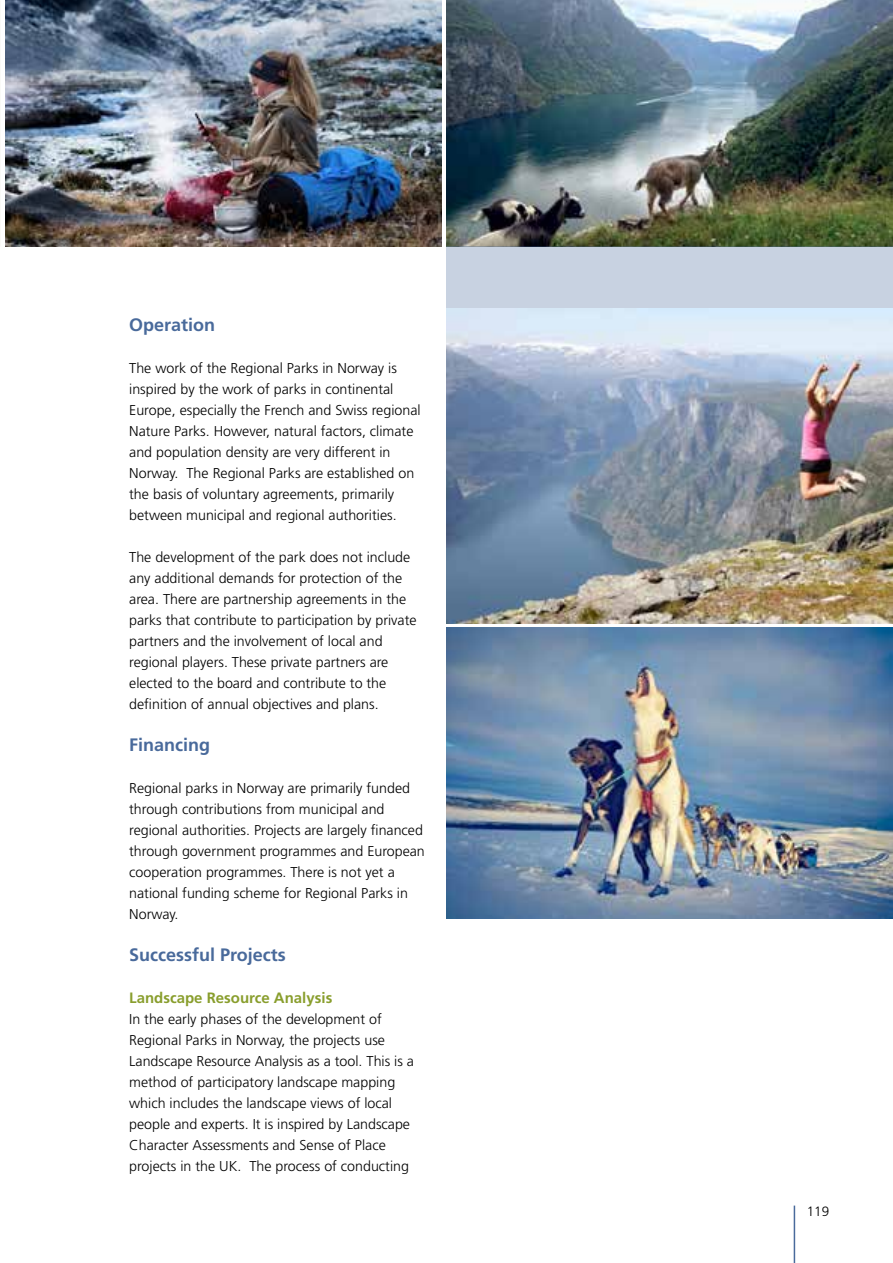
<style>
.page{position:relative;width:893px;height:1263px;background:#fff}
.page>*{position:absolute;margin:0;border:0;box-sizing:border-box;transform-origin:0 0}
.t1{font:700 18px "Frutiger";color:#496a9b}
.t2{font:700 15px "Frutiger";color:#899e2d}
.t3{font:300 14.25px/21px "Frutiger";color:#000}
.t4{font:300 13.5px "Frutiger";color:#000}
</style>
<div class="page">
<img style="left:446px;top:0;width:447px;height:247px">
<img style="left:5px;top:0;width:437px;height:247px">
<div style="left:446px;top:247px;width:447px;height:76px;background:#c8d2e1"></div>
<img style="left:446px;top:309px;width:447px;height:315px">
<img style="left:446px;top:628px;width:447px;height:291px">
<hr style="left:794px;top:1205px;width:1px;height:58px;background:#496a9b">
<p class="t1" style="left:129px;top:314px;width:88px">Operation</p>
<p class="t3" style="left:129px;top:357px;width:293px">The work of the Regional Parks in Norway is inspired by the work of parks in continental Europe, especially the French and Swiss regional Nature Parks. However, natural factors, climate and population density are very different in Norway. The Regional Parks are established on the basis of voluntary agreements, primarily between municipal and regional authorities.</p>
<p class="t3" style="left:129px;top:546px;width:289px">The development of the park does not include any additional demands for protection of the area. There are partnership agreements in the parks that contribute to participation by private partners and the involvement of local and regional players. These private partners are elected to the board and contribute to the definition of annual objectives and plans.</p>
<p class="t1" style="left:129px;top:734px;width:82px">Financing</p>
<p class="t3" style="left:129px;top:777px;width:297px">Regional parks in Norway are primarily funded through contributions from municipal and regional authorities. Projects are largely financed through government programmes and European cooperation programmes. There is not yet a national funding scheme for Regional Parks in Norway.</p>
<p class="t1" style="left:129px;top:944px;width:158px">Successful Projects</p>
<p class="t2" style="left:129px;top:989px;width:205px">Landscape Resource Analysis</p>
<p class="t3" style="left:129px;top:1008px;width:286px">In the early phases of the development of Regional Parks in Norway, the projects use Landscape Resource Analysis as a tool. This is a method of participatory landscape mapping which includes the landscape views of local people and experts. It is inspired by Landscape Character Assessments and Sense of Place projects in the UK. The process of conducting</p>
<p class="t4" style="left:807px;top:1204px;width:24px">119</p>
</div>
